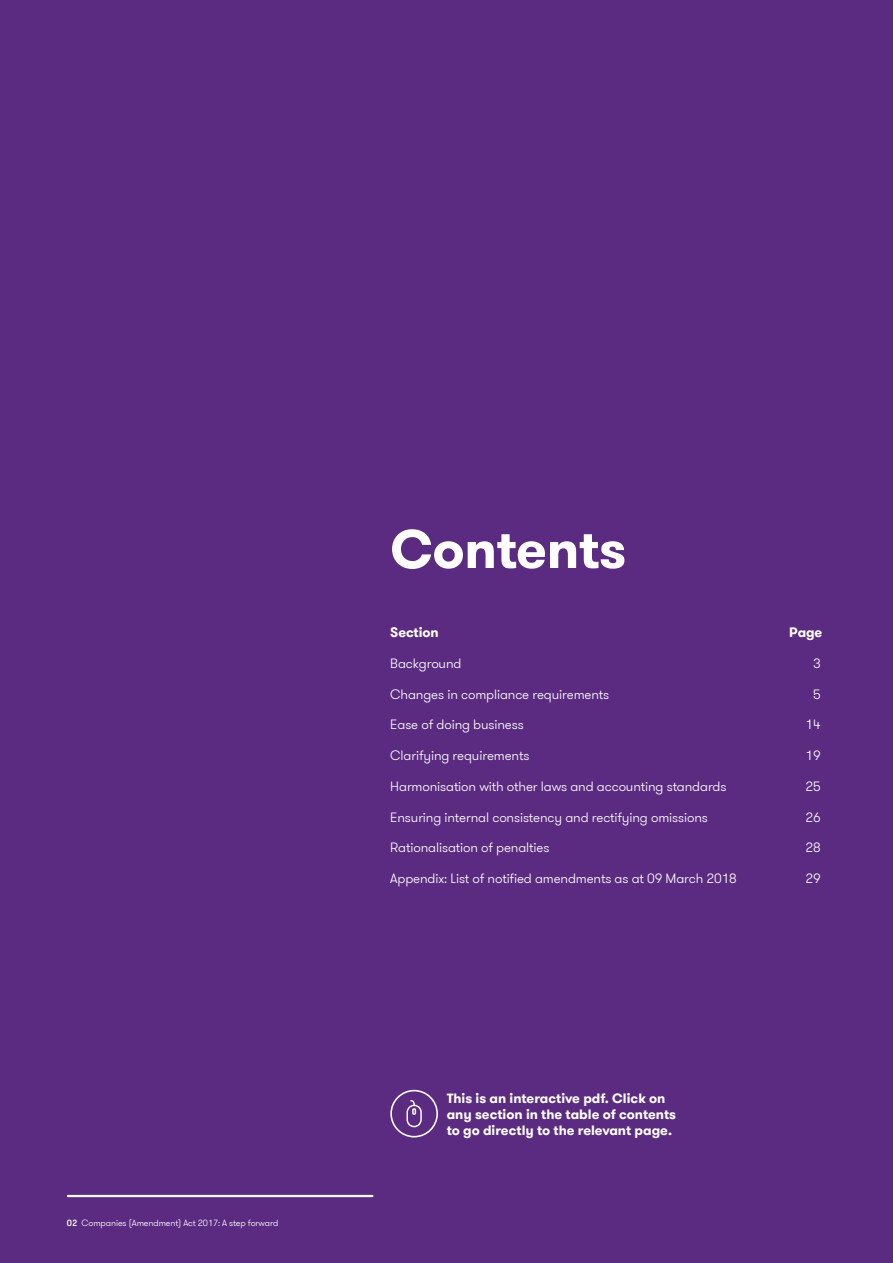
<style>
.page{position:relative;width:893px;height:1263px;background:#5b2b82}
.page>*{position:absolute;margin:0;border:0;box-sizing:border-box;transform-origin:0 0}
.t1{font:700 54px "GT Walsheim Pro";letter-spacing:-.01em;color:#fff}
.t2{font:300 13.5px "GT Walsheim Pro";letter-spacing:-.01em;color:#fff}
.t3{font:700 13.5px/16.2px "GT Walsheim Pro";color:#fff}
.t4{font:300 9px "GT Walsheim Pro";letter-spacing:-.01em;color:#fff}
.s1{font-weight:500}
</style>
<div class="page">
<hr style="left:67px;top:1195px;width:306px;height:2px;background:#fff">
<svg style="left:390px;top:1090px;width:48px;height:47px"></svg>
<p class="t4" style="left:67px;top:1217px;width:213px"><span class="s1">02</span> Companies (Amendment) Act 2017: A step forward</p>
<h1 class="t1" style="left:390px;top:514px;width:238px">Contents</h1>
<p class="t3" style="left:390px;top:624px;width:50px">Section</p>
<p class="t3" style="left:789px;top:624px;width:35px">Page</p>
<p class="t2" style="left:390px;top:655px;width:73px">Background</p>
<p class="t2" style="left:813px;top:655px;width:9px">3</p>
<p class="t2" style="left:390px;top:685px;width:220px">Changes in compliance requirements</p>
<p class="t2" style="left:813px;top:685px;width:9px">5</p>
<p class="t2" style="left:390px;top:716px;width:135px">Ease of doing business</p>
<p class="t2" style="left:806px;top:716px;width:17px">14</p>
<p class="t2" style="left:390px;top:747px;width:141px">Clarifying requirements</p>
<p class="t2" style="left:806px;top:747px;width:17px">19</p>
<p class="t2" style="left:390px;top:778px;width:338px">Harmonisation with other laws and accounting standards</p>
<p class="t2" style="left:806px;top:778px;width:17px">25</p>
<p class="t2" style="left:390px;top:808px;width:319px">Ensuring internal consistency and rectifying omissions</p>
<p class="t2" style="left:806px;top:808px;width:17px">26</p>
<p class="t2" style="left:390px;top:839px;width:161px">Rationalisation of penalties</p>
<p class="t2" style="left:806px;top:839px;width:17px">28</p>
<p class="t2" style="left:390px;top:870px;width:348px">Appendix: List of notified amendments as at 09 March 2018</p>
<p class="t2" style="left:806px;top:870px;width:17px">29</p>
<p class="t3" style="left:447px;top:1090px;width:231px">This is an interactive pdf. Click on any section in the table of contents to go directly to the relevant page.</p>
</div>
